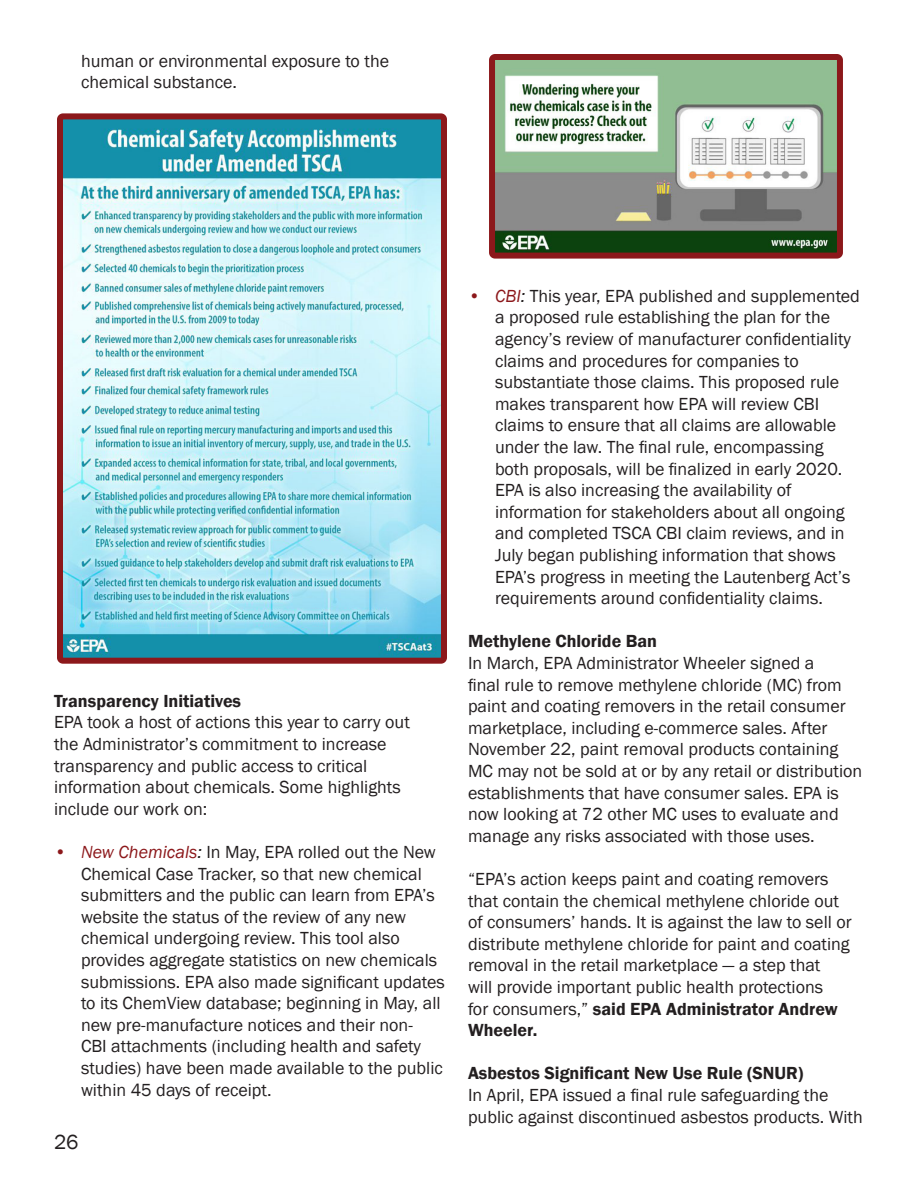
<style>
.page{position:relative;width:918px;height:1188px;background:#fff}
.page>*{position:absolute;margin:0;border:0;box-sizing:border-box;transform-origin:0 0}
.t1{font:21px "Franklin Gothic";color:#231f20}
.t2{font:18px/21.6px "Franklin Gothic";color:#231f20}
.t3{font:600 18px "Franklin Gothic";color:#231f20}
.s1{font-style:italic;color:#8c181b}
.s2{font-style:italic}
.s3{font-weight:600}
</style>
<div class="page">
<img style="left:64px;top:120px;width:376px;height:537px">
<div style="left:57px;top:113px;width:390px;height:551px;border:6px solid #8c181b;border-radius:3px"></div>
<img style="left:496px;top:61px;width:340px;height:191px">
<div style="left:489px;top:54px;width:354px;height:205px;border:6px solid #8c181b;border-radius:3px"></div>
<p class="t2" style="left:81px;top:50px;width:310px">human or environmental exposure to the chemical substance.</p>
<p class="t3" style="left:54px;top:690px;width:189px">Transparency Initiatives</p>
<p class="t2" style="left:54px;top:712px;width:357px">EPA took a host of actions this year to carry out the Administrator’s commitment to increase transparency and public access to critical information about chemicals. Some highlights include our work on:</p>
<p class="t2" style="left:81px;top:842px;width:365px;text-indent:-27px"><span class="s1">• New Chemicals</span><span class="s2">:</span> In May, EPA rolled out the New Chemical Case Tracker, so that new chemical submitters and the public can learn from EPA’s website the status of the review of any new chemical undergoing review. This tool also provides aggregate statistics on new chemicals submissions. EPA also made significant updates to its ChemView database; beginning in May, all new pre-manufacture notices and their non-<br>CBI attachments (including health and safety studies) have been made available to the public within 45 days of receipt.</p>
<p class="t1" style="left:54px;top:1129px;width:26px">26</p>
<p class="t2" style="left:495px;top:285px;width:366px;text-indent:-27px"><span class="s1">• CBI</span><span class="s2">:</span> This year, EPA published and supplemented a proposed rule establishing the plan for the agency’s review of manufacturer confidentiality claims and procedures for companies to substantiate those claims. This proposed rule makes transparent how EPA will review CBI claims to ensure that all claims are allowable under the law. The final rule, encompassing both proposals, will be finalized in early 2020.<br>EPA is also increasing the availability of information for stakeholders about all ongoing and completed TSCA CBI claim reviews, and in July began publishing information that shows EPA’s progress in meeting the Lautenberg Act’s requirements around confidentiality claims.</p>
<p class="t3" style="left:468px;top:630px;width:191px">Methylene Chloride Ban</p>
<p class="t2" style="left:468px;top:653px;width:396px">In March, EPA Administrator Wheeler signed a<br>final rule to remove methylene chloride (MC) from paint and coating removers in the retail consumer marketplace, including e-commerce sales. After November 22, paint removal products containing MC may not be sold at or by any retail or distribution establishments that have consumer sales. EPA is now looking at 72 other MC uses to evaluate and manage any risks associated with those uses.</p>
<p class="t2" style="left:468px;top:869px;width:385px">“EPA’s action keeps paint and coating removers that contain the chemical methylene chloride out of consumers’ hands. It is against the law to sell or distribute methylene chloride for paint and coating removal in the retail marketplace — a step that<br>will provide important public health protections<br>for consumers,” <span class="s3">said EPA Administrator Andrew Wheeler.</span></p>
<p class="t3" style="left:468px;top:1062px;width:337px">Asbestos Significant New Use Rule (SNUR)</p>
<p class="t2" style="left:468px;top:1085px;width:396px">In April, EPA issued a final rule safeguarding the public against discontinued asbestos products. With</p>
</div>
